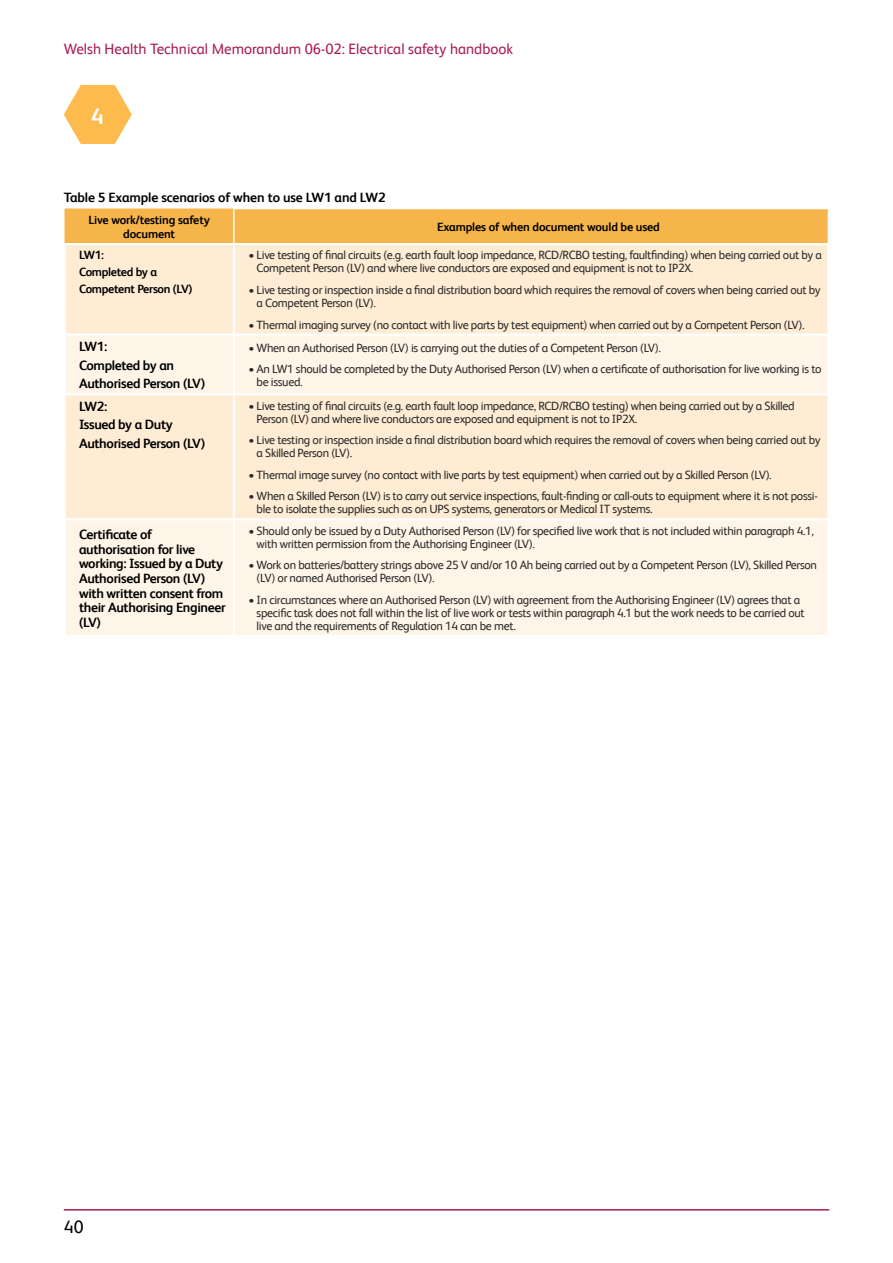
<style>
.page{position:relative;width:893px;height:1263px;background:#fff}
.page>*{position:absolute;margin:0;border:0;box-sizing:border-box;transform-origin:0 0}
.t1{font:700 22.5px "FS Albert";color:#fff}
.t2{font:18px "FS Albert";color:#000}
.t3{font:15px "FS Albert";color:#a91d54}
.Table_Paragraph{font:700 13.5px/14.7px "FS Albert";letter-spacing:-.025em;color:#000}
.TABLE_FIGURE_TEXT{font:700 13.5px "FS Albert";letter-spacing:-.01em;color:#000}
.Table_Paragraph-2{font:12px/13px "FS Albert";letter-spacing:-.025em;color:#2b2a29}
.Table_Paragraph-3{font:700 12px/14.4px "FS Albert";letter-spacing:-.01em;color:#000;text-align:center}
</style>
<div class="page">
<hr style="left:64px;top:1209px;width:765px;height:1px;background:#a91d54">
<svg style="left:64px;top:85px;width:68px;height:59px"></svg>
<div style="left:65px;top:208px;width:763px;height:35px;background:#f6b54b"></div>
<div style="left:66px;top:245px;width:762px;height:89px;background:#feecd4"></div>
<svg style="left:66px;top:336px;width:762px;height:299px;background:#fef0df"></svg>
<hr style="left:233px;top:208px;width:596px;height:1px;background:#fff">
<hr style="left:233px;top:209px;width:2px;height:34px;background:#fff">
<hr style="left:233px;top:245px;width:1px;height:89px;background:#fff">
<hr style="left:234px;top:245px;width:1px;height:89px;background:#fff">
<hr style="left:233px;top:395px;width:1px;height:124px;background:#fff">
<hr style="left:234px;top:395px;width:1px;height:124px;background:#fff">
<hr style="left:233px;top:335px;width:1px;height:59px;background:#fff">
<hr style="left:234px;top:335px;width:1px;height:59px;background:#fff">
<hr style="left:65px;top:394px;width:169px;height:1px;background:#fff">
<hr style="left:65px;top:395px;width:169px;height:1px;background:#fff">
<hr style="left:234px;top:394px;width:594px;height:1px;background:#fff">
<hr style="left:234px;top:395px;width:594px;height:1px;background:#fff">
<hr style="left:65px;top:519px;width:169px;height:1px;background:#fff">
<hr style="left:65px;top:520px;width:169px;height:1px;background:#fff">
<hr style="left:234px;top:519px;width:594px;height:1px;background:#fff">
<hr style="left:234px;top:520px;width:594px;height:1px;background:#fff">
<hr style="left:233px;top:520px;width:1px;height:115px;background:#fff">
<hr style="left:234px;top:520px;width:1px;height:115px;background:#fff">
<p class="t3" style="left:64px;top:40px;width:451px">Welsh Health Technical Memorandum 06-02: Electrical safety handbook</p>
<p class="t1" style="left:91px;top:103px;width:14px">4</p>
<p class="TABLE_FIGURE_TEXT" style="left:64px;top:189px;width:323px">Table 5 Example scenarios of when to use LW1 and LW2</p>
<p class="Table_Paragraph-3" style="left:88px;top:212px;width:123px">Live work/testing safety document</p>
<p class="Table_Paragraph-3" style="left:437px;top:220px;width:224px">Examples of when document would be used</p>
<p class="Table_Paragraph-3" style="left:79px;top:248px;width:27px">LW1:</p>
<p class="Table_Paragraph-3" style="left:79px;top:265px;width:80px">Completed by a</p>
<p class="Table_Paragraph-3" style="left:79px;top:282px;width:115px">Competent Person (LV)</p>
<p class="Table_Paragraph-2" style="left:257px;top:249px;width:567px;text-indent:-8px">• Live testing of final circuits (e.g. earth fault loop impedance, RCD/RCBO testing, faultfinding) when being carried out by a<br>Competent Person (LV) and where live conductors are exposed and equipment is not to IP2X.</p>
<p class="Table_Paragraph-2" style="left:257px;top:283px;width:565px;text-indent:-8px">• Live testing or inspection inside a final distribution board which requires the removal of covers when being carried out by a Competent Person (LV).</p>
<p class="Table_Paragraph-2" style="left:248px;top:318px;width:558px">• Thermal imaging survey (no contact with live parts by test equipment) when carried out by a Competent Person (LV).</p>
<p class="Table_Paragraph" style="left:79px;top:339px;width:30px">LW1:</p>
<p class="Table_Paragraph" style="left:79px;top:358px;width:97px">Completed by an</p>
<p class="Table_Paragraph" style="left:79px;top:376px;width:128px">Authorised Person (LV)</p>
<p class="Table_Paragraph" style="left:79px;top:399px;width:30px">LW2:</p>
<p class="Table_Paragraph" style="left:79px;top:417px;width:95px">Issued by a Duty</p>
<p class="Table_Paragraph" style="left:79px;top:436px;width:128px">Authorised Person (LV)</p>
<p class="Table_Paragraph-2" style="left:248px;top:341px;width:414px">• When an Authorised Person (LV) is carrying out the duties of a Competent Person (LV).</p>
<p class="Table_Paragraph-2" style="left:257px;top:363px;width:566px;text-indent:-8px">• An LW1 should be completed by the Duty Authorised Person (LV) when a certificate of authorisation for live working is to be issued.</p>
<p class="Table_Paragraph-2" style="left:257px;top:399px;width:540px;text-indent:-8px">• Live testing of final circuits (e.g. earth fault loop impedance, RCD/RCBO testing) when being carried out by a Skilled<br>Person (LV) and where live conductors are exposed and equipment is not to IP2X.</p>
<p class="Table_Paragraph-2" style="left:257px;top:433px;width:565px;text-indent:-8px">• Live testing or inspection inside a final distribution board which requires the removal of covers when being carried out by a Skilled Person (LV).</p>
<p class="Table_Paragraph-2" style="left:248px;top:468px;width:525px">• Thermal image survey (no contact with live parts by test equipment) when carried out by a Skilled Person (LV).</p>
<p class="Table_Paragraph-2" style="left:257px;top:490px;width:562px;text-indent:-8px">• When a Skilled Person (LV) is to carry out service inspections, fault-finding or call-outs to equipment where it is not possi&shy;ble to isolate the supplies such as on UPS systems, generators or Medical IT systems.</p>
<p class="Table_Paragraph" style="left:79px;top:527px;width:148px">Certificate of authorisation for live working: Issued by a Duty<br>Authorised Person (LV) with written consent from their Authorising Engineer (LV)</p>
<p class="Table_Paragraph-2" style="left:257px;top:524px;width:559px;text-indent:-8px">• Should only be issued by a Duty Authorised Person (LV) for specified live work that is not included within paragraph 4.1, with written permission from the Authorising Engineer (LV).</p>
<p class="Table_Paragraph-2" style="left:257px;top:558px;width:562px;text-indent:-8px">• Work on batteries/battery strings above 25 V and/or 10 Ah being carried out by a Competent Person (LV), Skilled Person (LV) or named Authorised Person (LV).</p>
<p class="Table_Paragraph-2" style="left:257px;top:593px;width:550px;text-indent:-8px">• In circumstances where an Authorised Person (LV) with agreement from the Authorising Engineer (LV) agrees that a specific task does not fall within the list of live work or tests within paragraph 4.1 but the work needs to be carried out live and the requirements of Regulation 14 can be met.</p>
<h2 class="t2" style="left:64px;top:1216px;width:21px">40</h2>
</div>
